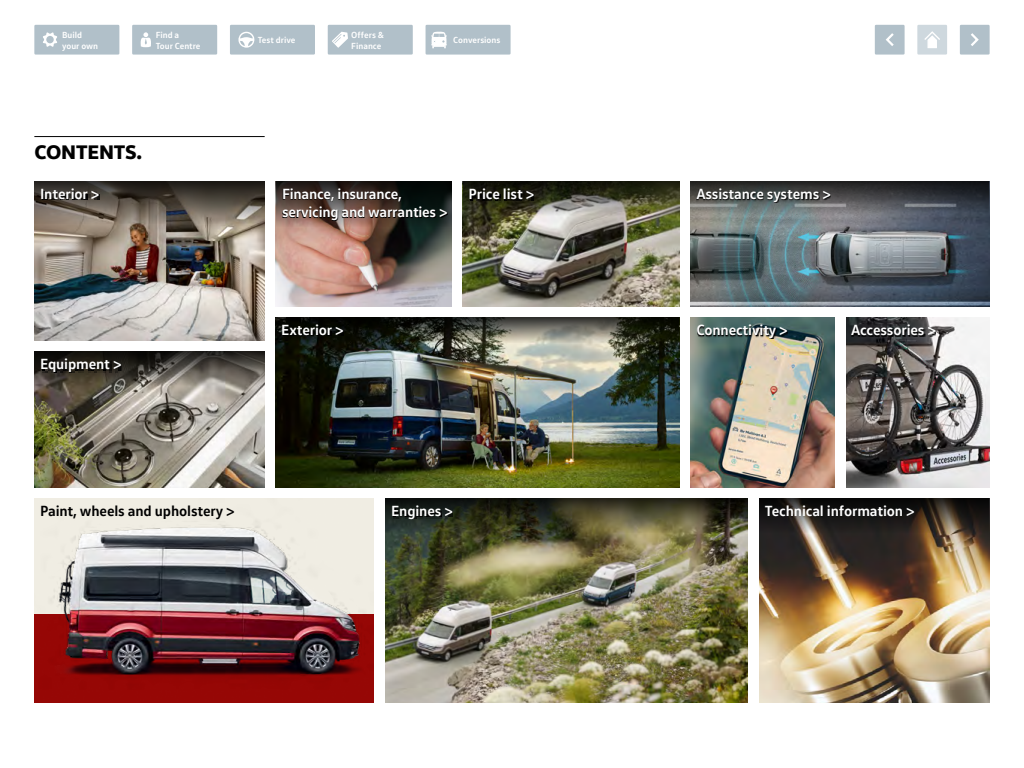
<style>
.page{position:relative;width:1024px;height:768px;background:#fff}
.page>*{position:absolute;margin:0;border:0;box-sizing:border-box;transform-origin:0 0}
.t1{font:800 20px "VW Head";letter-spacing:-.01em;color:#000}
.t2{font:700 15px/18px "VW Text";letter-spacing:-.01em;color:#fff}
.t3{font:700 15px "VW Text";letter-spacing:-.01em;color:#000}
.t4{font:700 9px/10.8px "VW Text";color:#fff}
</style>
<div class="page">
<img style="left:691px;top:181px;width:299px;height:125px">
<img style="left:691px;top:317px;width:143px;height:171px">
<img style="left:846px;top:317px;width:144px;height:171px">
<img style="left:34px;top:224px;width:231px;height:116px">
<img style="left:463px;top:215px;width:216px;height:91px">
<hr style="left:34px;top:136px;width:231px;height:1px;background:#000">
<div style="left:35px;top:26px;width:83px;height:27px;background:#b1c0c9"></div>
<div style="left:34px;top:25px;width:85px;height:30px;border:2px solid #b1c0c9"></div>
<svg style="left:43px;top:32px;width:14px;height:15px"></svg>
<div style="left:960px;top:25px;width:30px;height:30px;background:#b1c0c9;border:2px solid #b1c0c9"></div>
<svg style="left:971px;top:33px;width:8px;height:13px"></svg>
<div style="left:917px;top:25px;width:30px;height:30px;background:#ced8de;border:2px solid #ced8de"></div>
<svg style="left:924px;top:31px;width:16px;height:17px"></svg>
<div style="left:875px;top:25px;width:30px;height:30px;background:#b1c0c9;border:2px solid #b1c0c9"></div>
<svg style="left:886px;top:33px;width:8px;height:13px"></svg>
<div style="left:133px;top:26px;width:83px;height:27px;background:#b1c0c9"></div>
<div style="left:132px;top:25px;width:85px;height:30px;border:2px solid #b1c0c9"></div>
<svg style="left:141px;top:32px;width:10px;height:15px"></svg>
<div style="left:231px;top:26px;width:83px;height:27px;background:#b1c0c9"></div>
<div style="left:230px;top:25px;width:85px;height:30px;border:2px solid #b1c0c9"></div>
<svg style="left:238px;top:32px;width:16px;height:16px"></svg>
<div style="left:329px;top:26px;width:83px;height:27px;background:#b1c0c9"></div>
<div style="left:328px;top:25px;width:85px;height:30px;border:2px solid #b1c0c9"></div>
<svg style="left:332px;top:32px;width:16px;height:16px"></svg>
<img style="left:276px;top:343px;width:403px;height:145px">
<img style="left:34px;top:386px;width:231px;height:102px">
<svg style="left:276px;top:317px;width:403px;height:26px;background:#3c3e35"></svg>
<div style="left:282px;top:326px;width:62px;height:10px;background:#000"></div>
<svg style="left:34px;top:181px;width:231px;height:43px;background:#595148"></svg>
<svg style="left:463px;top:181px;width:216px;height:34px;background:#474735"></svg>
<svg style="left:691px;top:181px;width:298px;height:34px;background:#494c50"></svg>
<svg style="left:34px;top:351px;width:231px;height:35px;background:#4b4740"></svg>
<svg style="left:41px;top:189px;width:58px;height:11px"></svg>
<svg style="left:469px;top:189px;width:66px;height:11px"></svg>
<svg style="left:41px;top:359px;width:81px;height:14px"></svg>
<img style="left:386px;top:533px;width:362px;height:170px">
<svg style="left:386px;top:499px;width:362px;height:34px;background:#3b3b25"></svg>
<svg style="left:392px;top:506px;width:61px;height:13px"></svg>
<svg style="left:697px;top:326px;width:91px;height:13px"></svg>
<svg style="left:851px;top:326px;width:85px;height:11px"></svg>
<img style="left:759px;top:533px;width:230px;height:170px">
<svg style="left:759px;top:499px;width:230px;height:34px;background:#26221d"></svg>
<img style="left:276px;top:227px;width:176px;height:79px">
<svg style="left:276px;top:181px;width:176px;height:46px;background:#3e332d"></svg>
<svg style="left:282px;top:189px;width:166px;height:32px;background:#2f2722"></svg>
<img style="left:34px;top:499px;width:340px;height:204px">
<svg style="left:696px;top:189px;width:135px;height:14px;background:#353836"></svg>
<div style="left:427px;top:26px;width:82px;height:27px;background:#b1c0c9"></div>
<div style="left:426px;top:25px;width:85px;height:30px;border:2px solid #b1c0c9"></div>
<svg style="left:431px;top:32px;width:16px;height:16px"></svg>
<p class="t4" style="left:62px;top:29px;width:38px">Build your own</p>
<p class="t4" style="left:156px;top:29px;width:46px">Find a<br>Tour Centre</p>
<p class="t4" style="left:258px;top:34px;width:39px">Test drive</p>
<p class="t4" style="left:351px;top:29px;width:34px">Offers &amp;<br>Finance</p>
<h1 class="t1" style="left:35px;top:138px;width:109px">CONTENTS.</h1>
<p class="t4" style="left:453px;top:34px;width:49px">Conversions</p>
<p class="t2" style="left:40px;top:184px;width:61px">Interior &gt;</p>
<p class="t2" style="left:469px;top:184px;width:67px">Price list &gt;</p>
<p class="t2" style="left:282px;top:184px;width:167px">Finance, insurance, servicing and warranties &gt;</p>
<p class="t2" style="left:40px;top:354px;width:83px">Equipment &gt;</p>
<p class="t2" style="left:281px;top:320px;width:64px">Exterior &gt;</p>
<p class="t3" style="left:40px;top:501px;width:196px">Paint, wheels and upholstery &gt;</p>
<p class="t2" style="left:391px;top:501px;width:63px">Engines &gt;</p>
<p class="t2" style="left:696px;top:184px;width:136px">Assistance systems &gt;</p>
<p class="t2" style="left:696px;top:320px;width:93px">Connectivity &gt;</p>
<p class="t2" style="left:851px;top:320px;width:86px">Accessories &gt;</p>
<p class="t2" style="left:765px;top:502px;width:151px">Technical information &gt;</p>
</div>
